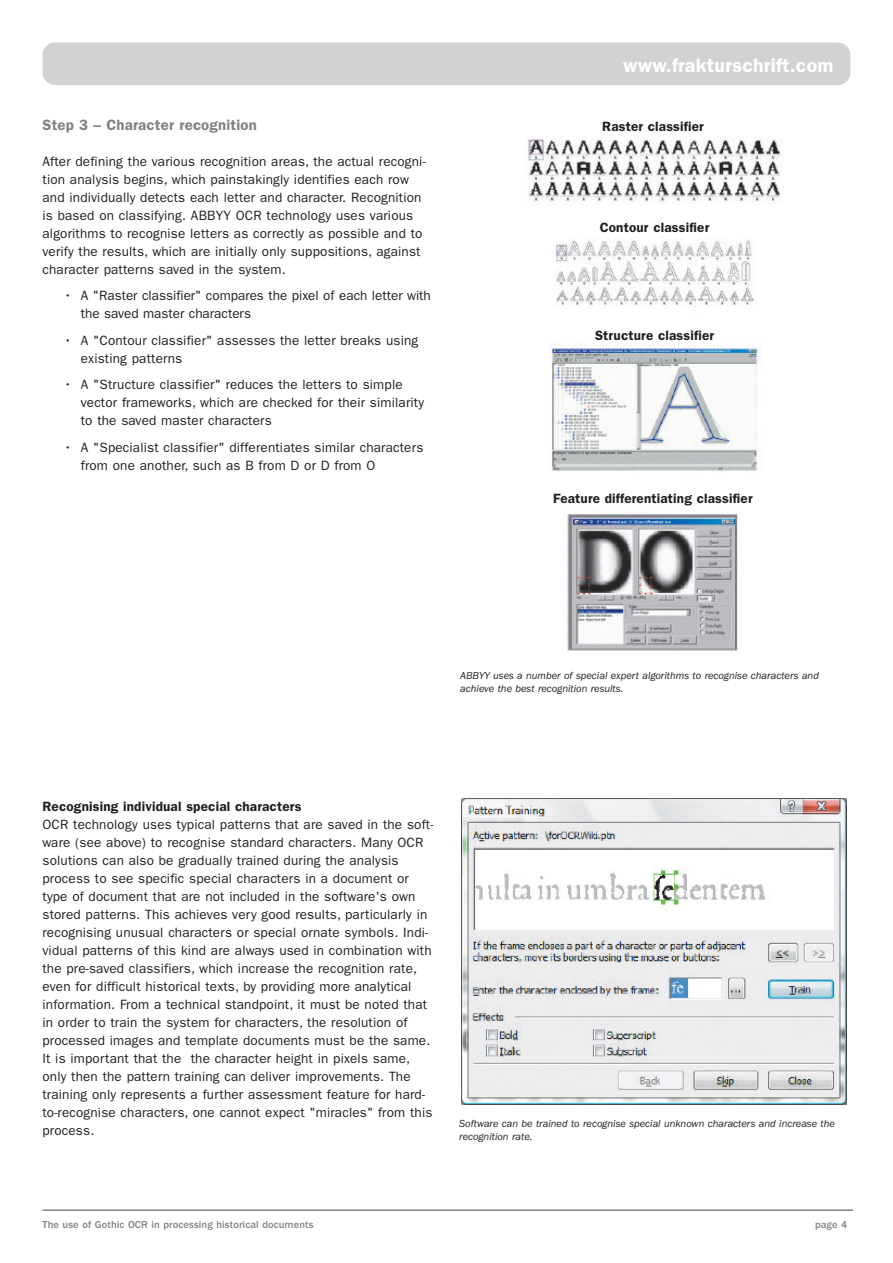
<style>
.page{position:relative;width:893px;height:1263px;background:#fff}
.page>*{position:absolute;margin:0;border:0;box-sizing:border-box;transform-origin:0 0}
.t1{font:600 19.5px "Franklin Gothic";letter-spacing:.01em;color:#fff}
.t2{font:600 15px "Franklin Gothic";letter-spacing:.01em;color:#808285}
.t3{font:13.5px/18px "Franklin Gothic";letter-spacing:.01em;color:#231f20}
.t4{font:600 13.5px "Franklin Gothic";letter-spacing:.01em;color:#231f20}
.t5{font:italic 10.5px/12.6px "Franklin Gothic";color:#231f20}
.t6{font:500 10.5px "Franklin Gothic";letter-spacing:.01em;color:#808285}
</style>
<div class="page">
<hr style="left:43px;top:1209px;width:810px;height:2px;background:#808285">
<div style="left:43px;top:43px;width:807px;height:42px;background:#d1d2d4;border-radius:13px"></div>
<img style="left:528px;top:137px;width:254px;height:67px">
<img style="left:555px;top:237px;width:201px;height:70px">
<img style="left:549px;top:344px;width:214px;height:127px">
<img style="left:567px;top:514px;width:171px;height:137px">
<img style="left:461px;top:799px;width:386px;height:306px">
<p class="t2" style="left:43px;top:119px;width:216px">Step 3 – Character recognition</p>
<p class="t3" style="left:43px;top:153px;width:385px">After defining the various recognition areas, the actual recogni&shy;tion analysis begins, which painstakingly identifies each row and individually detects each letter and character. Recognition is based on classifying. ABBYY OCR technology uses various algorithms to recognise letters as correctly as possible and to verify the results, which are initially only suppositions, against character patterns saved in the system.</p>
<p class="t3" style="left:81px;top:287px;width:352px;text-indent:-17px">• A "Raster classifier" compares the pixel of each letter with the saved master characters</p>
<p class="t3" style="left:81px;top:332px;width:339px;text-indent:-17px">• A "Contour classifier" assesses the letter breaks using existing patterns</p>
<p class="t3" style="left:81px;top:377px;width:345px;text-indent:-17px">• A "Structure classifier" reduces the letters to simple vector frameworks, which are checked for their similarity to the saved master characters</p>
<p class="t3" style="left:81px;top:439px;width:344px;text-indent:-17px">• A "Specialist classifier" differentiates similar characters from one another, such as B from D or D from O</p>
<h1 class="t1" style="left:623px;top:59px;width:212px">www.frakturschrift.com</h1>
<p class="t4" style="left:602px;top:122px;width:103px">Raster classifier</p>
<p class="t4" style="left:600px;top:222px;width:111px">Contour classifier</p>
<p class="t4" style="left:595px;top:330px;width:121px">Structure classifier</p>
<p class="t4" style="left:553px;top:493px;width:201px">Feature differentiating classifier</p>
<p class="t5" style="left:460px;top:670px;width:360px">ABBYY uses a number of special expert algorithms to recognise characters and achieve the best recognition results.</p>
<p class="t4" style="left:43px;top:802px;width:261px">Recognising individual special characters</p>
<p class="t3" style="left:43px;top:816px;width:392px">OCR technology uses typical patterns that are saved in the soft&shy;ware (see above) to recognise standard characters. Many OCR solutions can also be gradually trained during the analysis process to see specific special characters in a document or type of document that are not included in the software's own stored patterns. This achieves very good results, particularly in recognising unusual characters or special ornate symbols. Indi&shy;vidual patterns of this kind are always used in combination with the pre-saved classifiers, which increase the recognition rate, even for difficult historical texts, by providing more analytical information. From a technical standpoint, it must be noted that in order to train the system for characters, the resolution of processed images and template documents must be the same.<br>It is important that the the character height in pixels same, only then the pattern training can deliver improvements. The training only represents a further assessment feature for hard&shy;to-recognise characters, one cannot expect "miracles" from this process.</p>
<p class="t5" style="left:459px;top:1118px;width:377px">Software can be trained to recognise special unknown characters and increase the recognition rate.</p>
<p class="t6" style="left:43px;top:1221px;width:273px">The use of Gothic OCR in processing historical documents</p>
<p class="t6" style="left:815px;top:1221px;width:34px">page 4</p>
</div>
